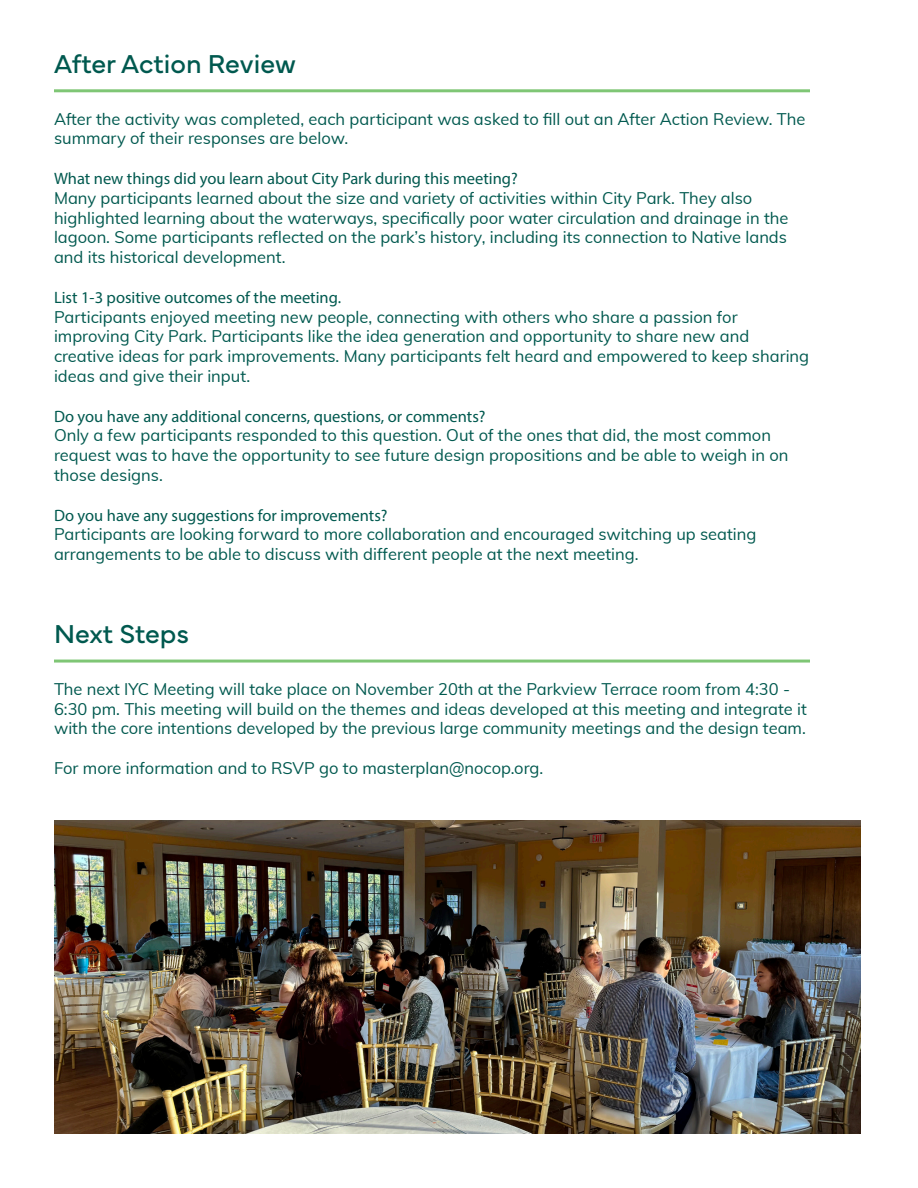
<style>
.page{position:relative;width:918px;height:1188px;background:#fff}
.page>*{position:absolute;margin:0;border:0;box-sizing:border-box;transform-origin:0 0}
.t1{font:27px "Mundial";color:#00594f}
.t2{font:16.5px/19.8px "Muli";color:#00594f}
.t3{font:16.5px "Myriad Pro";color:#00594f}
</style>
<div class="page">
<hr style="left:54px;top:89px;width:756px;height:3px;background:#7fc675">
<hr style="left:54px;top:660px;width:756px;height:3px;background:#7fc675">
<img style="left:54px;top:820px;width:806px;height:314px">
<p class="t1" style="left:54px;top:42px;width:243px">After Action Review</p>
<p class="t2" style="left:54px;top:108px;width:753px">After the activity was completed, each participant was asked to fill out an After Action Review. The summary of their responses are below.</p>
<p class="t3" style="left:54px;top:168px;width:465px">What new things did you learn about City Park during this meeting?</p>
<p class="t2" style="left:54px;top:187px;width:736px">Many participants learned about the size and variety of activities within City Park. They also highlighted learning about the waterways, specifically poor water circulation and drainage in the lagoon. Some participants reflected on the park’s history, including its connection to Native lands and its historical development.</p>
<p class="t3" style="left:54px;top:287px;width:289px">List 1-3 positive outcomes of the meeting.</p>
<p class="t2" style="left:54px;top:306px;width:757px">Participants enjoyed meeting new people, connecting with others who share a passion for improving City Park. Participants like the idea generation and opportunity to share new and creative ideas for park improvements. Many participants felt heard and empowered to keep sharing ideas and give their input.</p>
<p class="t3" style="left:54px;top:406px;width:433px">Do you have any additional concerns, questions, or comments?</p>
<p class="t2" style="left:54px;top:425px;width:736px">Only a few participants responded to this question. Out of the ones that did, the most common request was to have the opportunity to see future design propositions and be able to weigh in on those designs.</p>
<p class="t3" style="left:54px;top:505px;width:335px">Do you have any suggestions for improvements?</p>
<p class="t2" style="left:54px;top:524px;width:704px">Participants are looking forward to more collaboration and encouraged switching up seating arrangements to be able to discuss with different people at the next meeting.</p>
<p class="t1" style="left:54px;top:613px;width:137px">Next Steps</p>
<p class="t2" style="left:54px;top:678px;width:754px">The next IYC Meeting will take place on November 20th at the Parkview Terrace room from 4:30 -<br>6:30 pm. This meeting will build on the themes and ideas developed at this meeting and integrate it with the core intentions developed by the previous large community meetings and the design team.</p>
<p class="t2" style="left:54px;top:757px;width:491px">For more information and to RSVP go to masterplan@nocop.org.</p>
</div>
